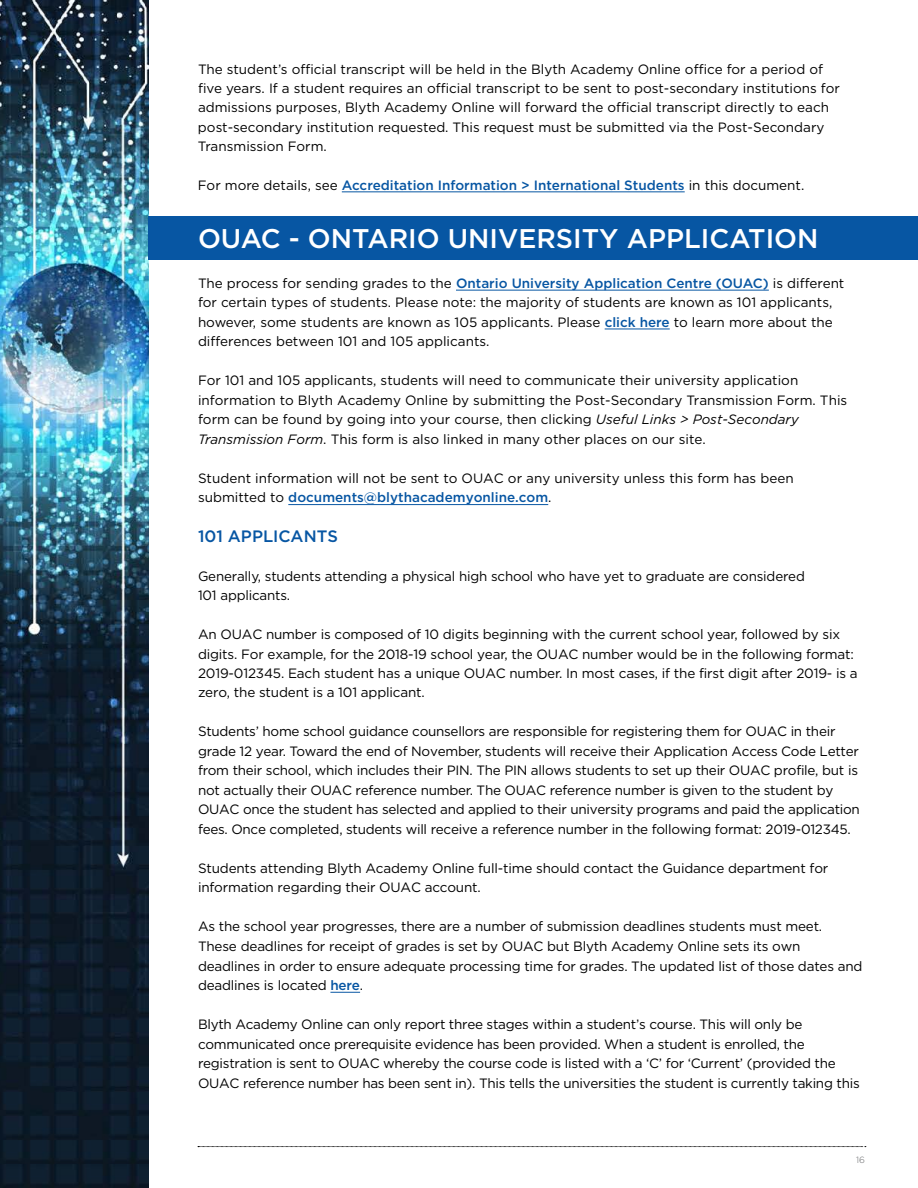
<style>
.page{position:relative;width:918px;height:1188px;background:#fff}
.page>*{position:absolute;margin:0;border:0;box-sizing:border-box;transform-origin:0 0}
.t1{font:500 27px "Gotham";color:#fff}
.t2{font:500 16.5px "Gotham";color:#0756a3}
.t3{font:13.5px/19.5px "Gotham";letter-spacing:-.015em;color:#000}
.t4{font:500 13.5px "Gotham";color:#0756a3}
.t5{font:300 9px "Gotham";color:#636466}
.s1{font-weight:400;color:#000}
.s2{font-weight:500;color:#0756a3}
.s3{font-style:italic}
</style>
<div class="page">
<img style="left:0;top:0;width:149px;height:1188px">
<svg style="left:198px;top:1146px;width:668px;height:1px"></svg>
<div style="left:149px;top:217px;width:769px;height:43px;background:#0756a3"></div>
<hr style="left:342px;top:192px;width:343px;height:1px;background:#0756a3">
<hr style="left:330px;top:992px;width:30px;height:1px;background:#0756a3">
<hr style="left:288px;top:504px;width:260px;height:1px;background:#0756a3">
<hr style="left:605px;top:329px;width:65px;height:1px;background:#0756a3">
<hr style="left:456px;top:290px;width:313px;height:1px;background:#0756a3">
<p class="t3" style="left:198px;top:59px;width:643px">The student’s official transcript will be held in the Blyth Academy Online office for a period of five years. If a student requires an official transcript to be sent to post-secondary institutions for admissions purposes, Blyth Academy Online will forward the official transcript directly to each post-secondary institution requested. This request must be submitted via the Post-Secondary Transmission Form.</p>
<p class="t4" style="left:198px;top:177px;width:608px"><span class="s1">For more details, see</span> Accreditation Information &gt; International Students <span class="s1">in this document.</span></p>
<h1 class="t1" style="left:198px;top:220px;width:622px">OUAC - ONTARIO UNIVERSITY APPLICATION</h1>
<p class="t3" style="left:198px;top:273px;width:648px">The process for sending grades to the <span class="s2">Ontario University Application Centre (OUAC)</span> is different for certain types of students. Please note: the majority of students are known as 101 applicants, however, some students are known as 105 applicants. Please <span class="s2">click here</span> to learn more about the differences between 101 and 105 applicants.</p>
<p class="t3" style="left:198px;top:370px;width:651px">For 101 and 105 applicants, students will need to communicate their university application information to Blyth Academy Online by submitting the Post-Secondary Transmission Form. This form can be found by going into your course, then clicking <span class="s3">Useful Links &gt; Post-Secondary Transmission Form</span>. This form is also linked in many other places on our site.</p>
<p class="t3" style="left:198px;top:468px;width:597px">Student information will not be sent to OUAC or any university unless this form has been submitted to <span class="s2">documents@blythacademyonline.com</span>.</p>
<p class="t2" style="left:198px;top:525px;width:141px">101 APPLICANTS</p>
<p class="t3" style="left:198px;top:566px;width:608px">Generally, students attending a physical high school who have yet to graduate are considered<br>101 applicants.</p>
<p class="t3" style="left:198px;top:624px;width:661px">An OUAC number is composed of 10 digits beginning with the current school year, followed by six digits. For example, for the 2018-19 school year, the OUAC number would be in the following format:<br>2019-012345. Each student has a unique OUAC number. In most cases, if the first digit after 2019- is a zero, the student is a 101 applicant.</p>
<p class="t3" style="left:198px;top:722px;width:663px">Students’ home school guidance counsellors are responsible for registering them for OUAC in their grade 12 year. Toward the end of November, students will receive their Application Access Code Letter from their school, which includes their PIN. The PIN allows students to set up their OUAC profile, but is not actually their OUAC reference number. The OUAC reference number is given to the student by OUAC once the student has selected and applied to their university programs and paid the application fees. Once completed, students will receive a reference number in the following format: 2019-012345.</p>
<p class="t3" style="left:198px;top:858px;width:632px">Students attending Blyth Academy Online full-time should contact the Guidance department for information regarding their OUAC account.</p>
<p class="t3" style="left:198px;top:917px;width:666px">As the school year progresses, there are a number of submission deadlines students must meet.<br>These deadlines for receipt of grades is set by OUAC but Blyth Academy Online sets its own deadlines in order to ensure adequate processing time for grades. The updated list of those dates and deadlines is located <span class="s2">here</span>.</p>
<p class="t3" style="left:198px;top:1014px;width:663px">Blyth Academy Online can only report three stages within a student’s course. This will only be communicated once prerequisite evidence has been provided. When a student is enrolled, the registration is sent to OUAC whereby the course code is listed with a ‘C’ for ‘Current’ (provided the OUAC reference number has been sent in). This tells the universities the student is currently taking this</p>
<p class="t5" style="left:856px;top:1154px;width:10px">16</p>
</div>
